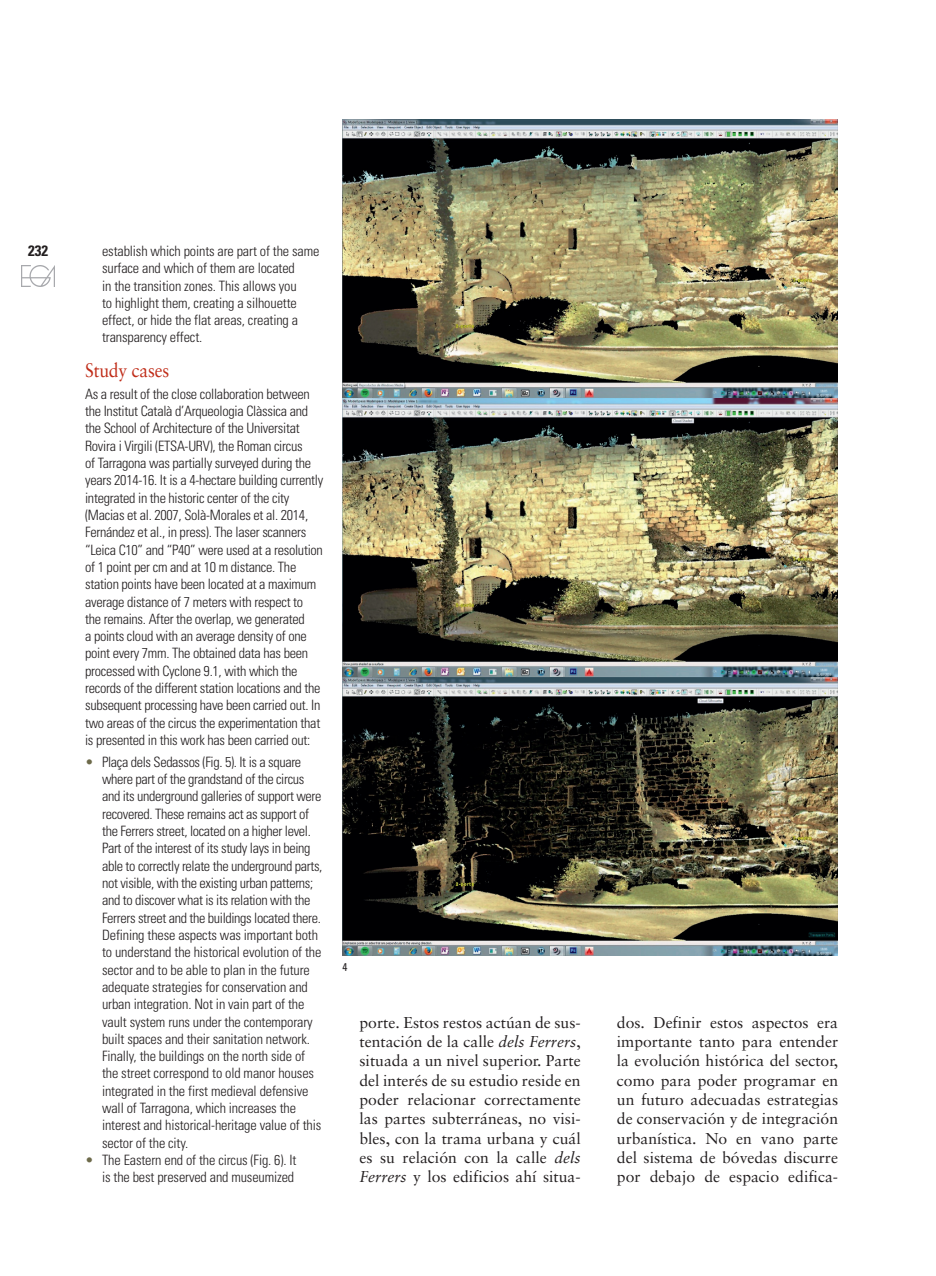
<style>
.page{position:relative;width:936px;height:1276px;background:#fff}
.page>*{position:absolute;margin:0;border:0;box-sizing:border-box;transform-origin:0 0}
.TITULAR_1_INGLES{font:19.5px "Sabon";letter-spacing:-.01em;color:#c02d19;scale:.9 1}
.t1{font:15.75px/19.4px "Sabon";color:#231f20;text-align:justify}
.t2{font:700 condensed 15px "Univers";color:#231f20}
.t3{font:300 condensed 14.25px/17.2px "Univers";letter-spacing:-.02em;color:#231f20}
.PIES_DE_FOTO_INGLES{font:condensed 11.25px "Univers";color:#231f20}
.s1{color:#6d6a4a}
.s2{font-style:italic}
</style>
<div class="page">
<img style="left:22px;top:265px;width:33px;height:21px">
<img style="left:342px;top:119px;width:495px;height:836px">
<p class="t2" style="left:28px;top:242px;width:21px">232</p>
<p class="t3" style="left:102px;top:242px;width:219px">establish which points are part of the same surface and which of them are located<br>in the transition zones. This allows you<br>to highlight them, creating a silhouette effect, or hide the flat areas, creating a transparency effect.</p>
<p class="TITULAR_1_INGLES" style="left:85px;top:359px;width:95px">Study cases</p>
<p class="t3" style="left:85px;top:385px;width:240px">As a result of the close collaboration between the Institut Català d’Arqueologia Clàssica and the School of Architecture of the Universitat Rovira i Virgili (ETSA-URV), the Roman circus<br>of Tarragona was partially surveyed during the years 2014-16. It is a 4-hectare building currently integrated in the historic center of the city (Macias et al. 2007, Solà-Morales et al. 2014, Fernández et al., in press). The laser scanners “Leica C10” and “P40” were used at a resolution of 1 point per cm and at 10 m distance. The station points have been located at a maximum average distance of 7 meters with respect to<br>the remains. After the overlap, we generated<br>a points cloud with an average density of one point every 7mm. The obtained data has been processed with Cyclone 9.1, with which the records of the different station locations and the subsequent processing have been carried out. In two areas of the circus the experimentation that is presented in this work has been carried out:</p>
<p class="t3" style="left:102px;top:753px;width:222px;text-indent:-17px"><span class="s1">•</span> Plaça dels Sedassos (Fig. 5). It is a square where part of the grandstand of the circus and its underground galleries of support were recovered. These remains act as support of the Ferrers street, located on a higher level.<br>Part of the interest of its study lays in being able to correctly relate the underground parts, not visible, with the existing urban patterns; and to discover what is its relation with the Ferrers street and the buildings located there.<br>Defining these aspects was important both to understand the historical evolution of the sector and to be able to plan in the future adequate strategies for conservation and urban integration. Not in vain part of the vault system runs under the contemporary built spaces and their sanitation network.<br>Finally, the buildings on the north side of the street correspond to old manor houses integrated in the first medieval defensive wall of Tarragona, which increases the interest and historical-heritage value of this sector of the city.</p>
<p class="t3" style="left:85px;top:1151px;width:213px;text-align:right"><span class="s1">•</span> The Eastern end of the circus (Fig. 6). It is the best preserved and museumized</p>
<p class="PIES_DE_FOTO_INGLES" style="left:342px;top:959px;width:6px">4</p>
<p class="t1" style="left:359px;top:1012px;width:223px">porte. Estos restos actúan de sus&shy;tentación de la calle <span class="s2">dels Ferrers</span>, situada a un nivel superior. Parte del interés de su estudio reside en poder relacionar correctamente las partes subterráneas, no visi&shy;bles, con la trama urbana y cuál es su relación con la calle <span class="s2">dels Ferrers</span> y los edificios ahí situa-</p>
<p class="t1" style="left:617px;top:1012px;width:223px">dos. Definir estos aspectos era importante tanto para entender la evolución histórica del sector, como para poder programar en un futuro adecuadas estrategias de conservación y de integración urbanística. No en vano parte del sistema de bóvedas discurre por debajo de espacio edifica-</p>
</div>
